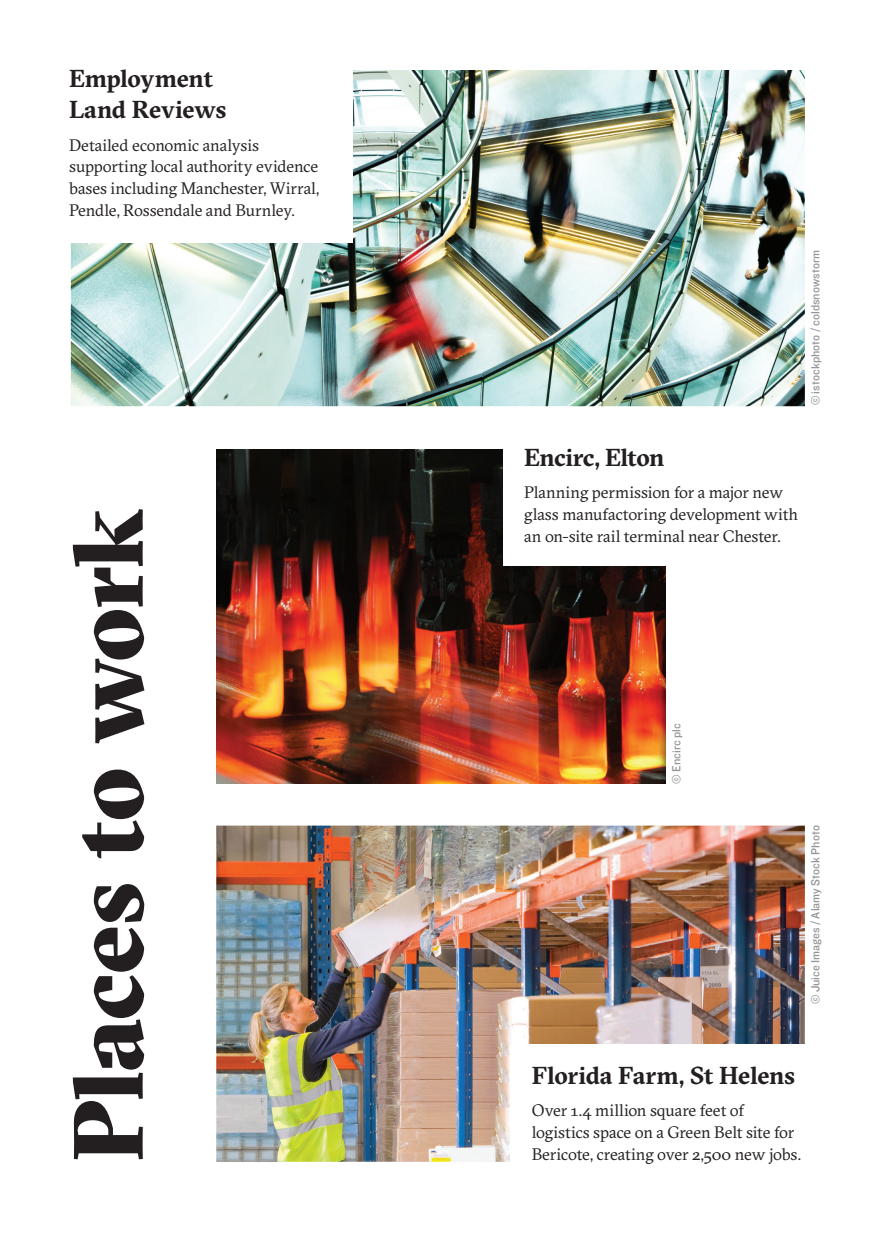
<style>
.page{position:relative;width:874px;height:1241px;background:#fff}
.page>*{position:absolute;margin:0;border:0;box-sizing:border-box;transform-origin:0 0}
.t1{font:900 98px "GT Sectra Fine";letter-spacing:-.02em;color:#231f20}
.Body_9_5_12_5{font:700 24.5px/31.5px "GT Sectra";letter-spacing:-.01em;color:#231f20}
.Body_9_5_12_5-2{font:16.62px/21.9px "GT Sectra";letter-spacing:-.01em;color:#231f20}
.Captions_7_12{font:12.25px "Knockout 31 Junior Middlewt";color:#939598}
.Captions_9_5_12{font:12.25px "Knockout 31 Junior Middlewt";color:#939598}
</style>
<div class="page">
<img style="left:216px;top:825px;width:588px;height:336px">
<div style="left:510px;top:1044px;width:294px;height:150px;background:#fff"></div>
<img style="left:71px;top:70px;width:733px;height:336px">
<img style="left:216px;top:449px;width:449px;height:334px">
<div style="left:503px;top:447px;width:301px;height:119px;background:#fff"></div>
<div style="left:69px;top:68px;width:284px;height:175px;background:#fff"></div>
<p class="Body_9_5_12_5" style="left:69px;top:62px;width:159px">Employment<br>Land Reviews</p>
<p class="Body_9_5_12_5-2" style="left:69px;top:134px;width:251px">Detailed economic analysis supporting local authority evidence bases including Manchester, Wirral, Pendle, Rossendale and Burnley.</p>
<p class="t1" style="left:44px;top:1161px;width:654px;rotate:-90deg">Places to work</p>
<p class="Captions_7_12" style="left:806px;top:405px;width:157px;rotate:-90deg">© istockphoto / coldsnowstorm</p>
<p class="Body_9_5_12_5" style="left:524px;top:441px;width:141px">Encirc, Elton</p>
<p class="Body_9_5_12_5-2" style="left:524px;top:481px;width:275px">Planning permission for a major new glass manufactoring development with an on-site rail terminal near Chester.</p>
<p class="Captions_9_5_12" style="left:667px;top:783px;width:62px;rotate:-90deg">© Encirc plc</p>
<p class="Captions_7_12" style="left:806px;top:1004px;width:180px;rotate:-90deg">© Juice Images / Alamy Stock Photo</p>
<p class="Body_9_5_12_5" style="left:531px;top:1058px;width:265px">Florida Farm, St Helens</p>
<p class="Body_9_5_12_5-2" style="left:531px;top:1099px;width:270px">Over 1.4 million square feet of logistics space on a Green Belt site for<br>Bericote, creating over 2,500 new jobs.</p>
</div>
